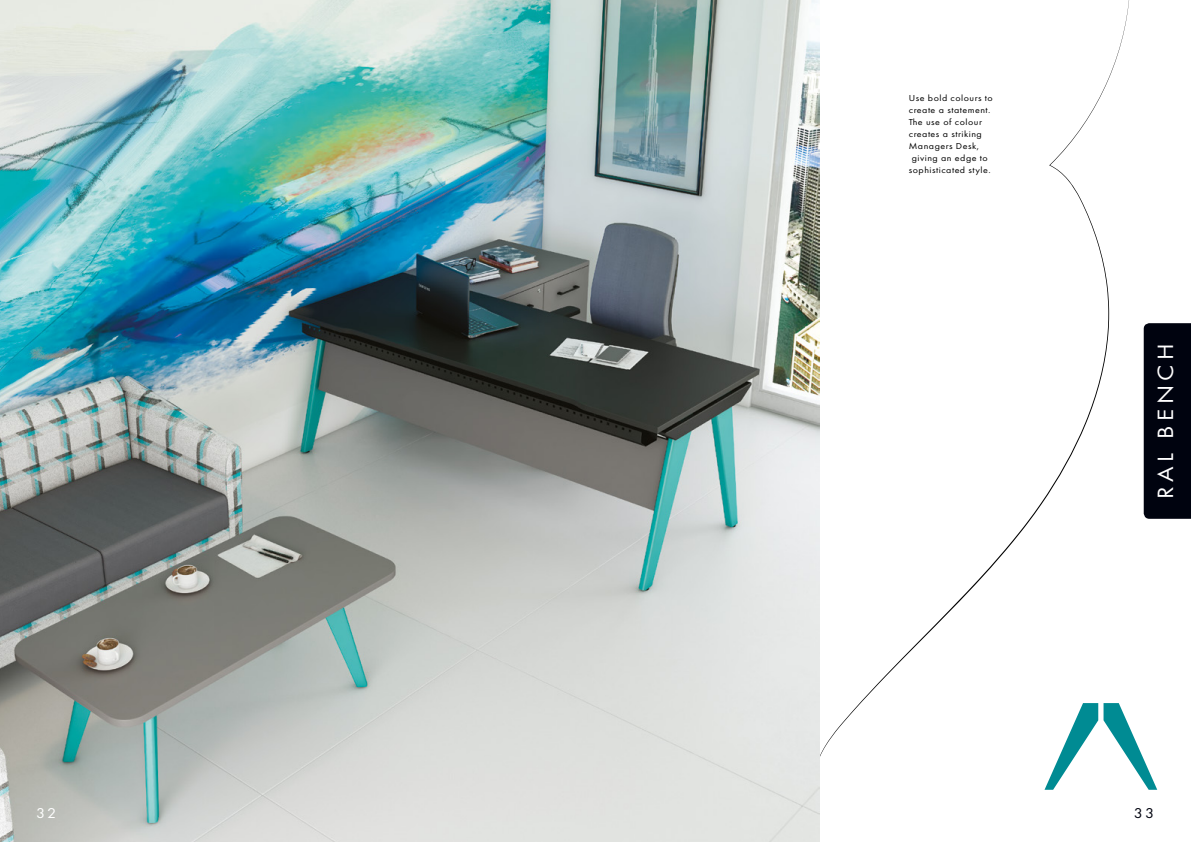
<style>
.page{position:relative;width:1191px;height:842px;background:#fff}
.page>*{position:absolute;margin:0;border:0;box-sizing:border-box;transform-origin:0 0}
.t1{font:23px "Futura PT";letter-spacing:.18em;color:#fff;scale:1.09 1}
.t2{font:14.7px "Futura PT";color:#00030f;scale:1.09 1}
.t3{font:14.7px "Futura PT";color:#fff;scale:1.09 1}
.t4{font:9px "Futura PT";letter-spacing:.05em;color:#000;scale:1.11 1}
</style>
<div class="page">
<svg style="left:819px;top:0;width:310px;height:790px"></svg>
<img style="left:0;top:0;width:819px;height:842px">
<svg style="left:1044px;top:703px;width:113px;height:87px"></svg>
<div style="left:1143px;top:323px;width:48px;height:196px;background:#00030f"></div>
<h2 class="t3" style="left:36px;top:804px;width:20px">32</h2>
<p class="t4" style="left:909px;top:93px;width:77px">Use bold colours to</p>
<p class="t4" style="left:909px;top:105px;width:75px">create a statement.</p>
<p class="t4" style="left:909px;top:117px;width:67px">The use of colour</p>
<p class="t4" style="left:909px;top:129px;width:67px">creates a striking</p>
<p class="t4" style="left:909px;top:141px;width:65px">Managers Desk,</p>
<p class="t4" style="left:911px;top:153px;width:70px">giving an edge to</p>
<p class="t4" style="left:909px;top:165px;width:75px">sophisticated style.</p>
<h1 class="t1" style="left:1152px;top:499px;width:144px;rotate:-90deg">RAL BENCH</h1>
<h2 class="t2" style="left:1133px;top:804px;width:20px">33</h2>
</div>
